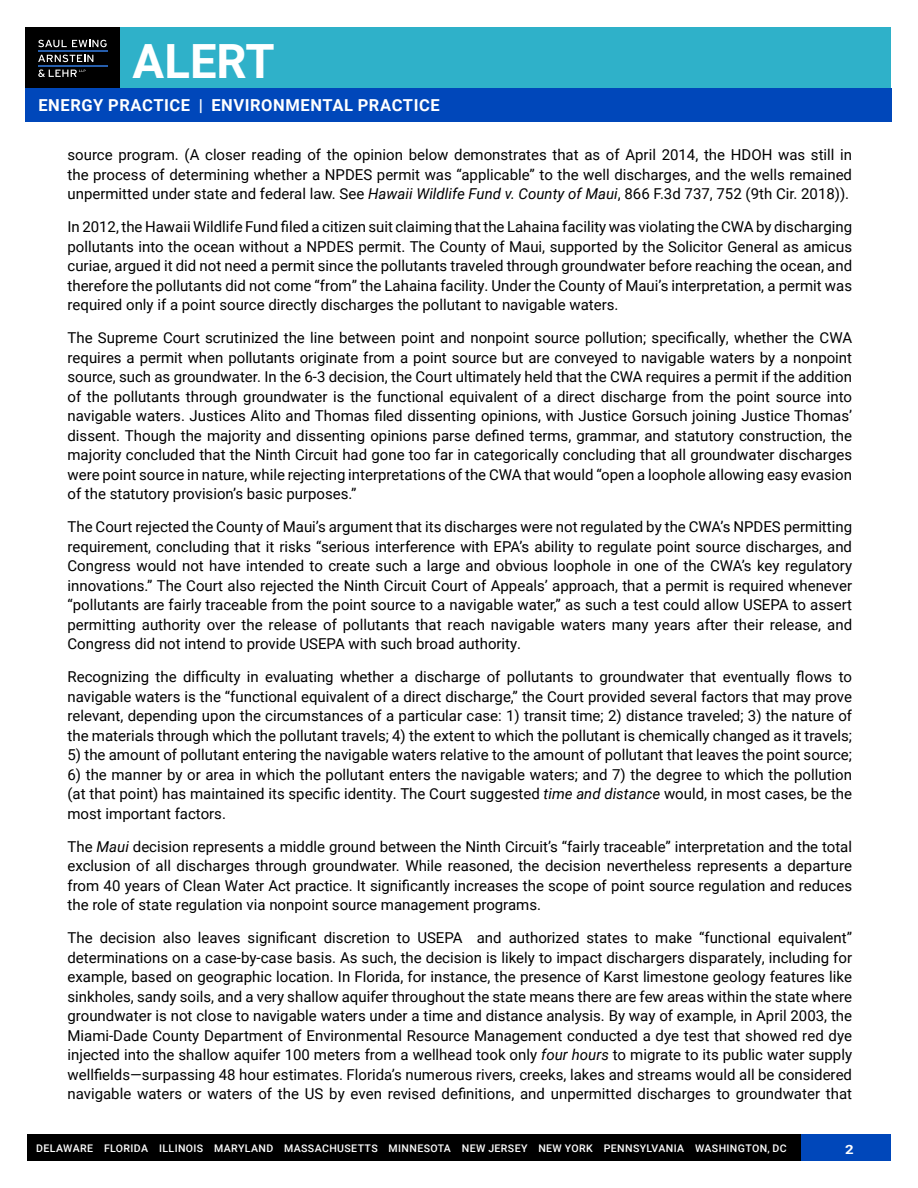
<style>
.page{position:relative;width:918px;height:1188px;background:#fff}
.page>*{position:absolute;margin:0;border:0;box-sizing:border-box;transform-origin:0 0}
.t1{font:700 47.25px "Roboto";color:#fff}
.t2{font:700 16.5px "Roboto";letter-spacing:.035em;color:#fff}
.t3{font:15px/19.5px "Roboto";color:#000;text-align:justify}
.t4{font:700 12.75px "Roboto";color:#fff;scale:1.17 1}
.t5{font:500 10.5px "Roboto";letter-spacing:.035em;color:#fff}
.s1{font-style:italic}
</style>
<div class="page">
<div style="left:120px;top:27px;width:771px;height:95px;background:#2fb1c9"></div>
<div style="left:25px;top:88px;width:866px;height:34px;background:#0047ba"></div>
<div style="left:27px;top:1135px;width:775px;height:26px;background:#000"></div>
<div style="left:802px;top:1135px;width:89px;height:26px;background:#0047ba"></div>
<div style="left:25px;top:27px;width:95px;height:61px;background:#000"></div>
<svg style="left:38px;top:40px;width:69px;height:7px"></svg>
<svg style="left:38px;top:55px;width:55px;height:7px"></svg>
<svg style="left:38px;top:69px;width:48px;height:8px"></svg>
<hr style="left:38px;top:50px;width:69px;height:2px;background:#265eac">
<hr style="left:38px;top:65px;width:69px;height:2px;background:#265eac">
<h1 class="t1" style="left:133px;top:28px;width:144px">ALERT</h1>
<p class="t2" style="left:38px;top:93px;width:403px">ENERGY PRACTICE | ENVIRONMENTAL PRACTICE</p>
<p class="t3" style="left:68px;top:145px;width:786px">source program. (A closer reading of the opinion below demonstrates that as of April 2014, the HDOH was still in the process of determining whether a NPDES permit was “applicable” to the well discharges, and the wells remained unpermitted under state and federal law. See <span class="s1">Hawaii Wildlife Fund v. County of Maui</span>, 866 F.3d 737, 752 (9th Cir. 2018)).</p>
<p class="t3" style="left:68px;top:217px;width:786px">In 2012, the Hawaii Wildlife Fund filed a citizen suit claiming that the Lahaina facility was violating the CWA by discharging pollutants into the ocean without a NPDES permit. The County of Maui, supported by the Solicitor General as amicus curiae, argued it did not need a permit since the pollutants traveled through groundwater before reaching the ocean, and therefore the pollutants did not come “from” the Lahaina facility. Under the County of Maui’s interpretation, a permit was required only if a point source directly discharges the pollutant to navigable waters.</p>
<p class="t3" style="left:68px;top:328px;width:786px">The Supreme Court scrutinized the line between point and nonpoint source pollution; specifically, whether the CWA requires a permit when pollutants originate from a point source but are conveyed to navigable waters by a nonpoint source, such as groundwater. In the 6-3 decision, the Court ultimately held that the CWA requires a permit if the addition of the pollutants through groundwater is the functional equivalent of a direct discharge from the point source into navigable waters. Justices Alito and Thomas filed dissenting opinions, with Justice Gorsuch joining Justice Thomas’ dissent. Though the majority and dissenting opinions parse defined terms, grammar, and statutory construction, the majority concluded that the Ninth Circuit had gone too far in categorically concluding that all groundwater discharges were point source in nature, while rejecting interpretations of the CWA that would “open a loophole allowing easy evasion of the statutory provision’s basic purposes.”</p>
<p class="t3" style="left:68px;top:517px;width:786px">The Court rejected the County of Maui’s argument that its discharges were not regulated by the CWA’s NPDES permitting requirement, concluding that it risks “serious interference with EPA’s ability to regulate point source discharges, and Congress would not have intended to create such a large and obvious loophole in one of the CWA’s key regulatory innovations.” The Court also rejected the Ninth Circuit Court of Appeals’ approach, that a permit is required whenever “pollutants are fairly traceable from the point source to a navigable water,” as such a test could allow USEPA to assert permitting authority over the release of pollutants that reach navigable waters many years after their release, and Congress did not intend to provide USEPA with such broad authority.</p>
<p class="t3" style="left:68px;top:667px;width:786px">Recognizing the difficulty in evaluating whether a discharge of pollutants to groundwater that eventually flows to navigable waters is the “functional equivalent of a direct discharge,” the Court provided several factors that may prove relevant, depending upon the circumstances of a particular case: 1) transit time; 2) distance traveled; 3) the nature of the materials through which the pollutant travels; 4) the extent to which the pollutant is chemically changed as it travels;</p>
<p class="t3" style="left:68px;top:745px;width:786px">5) the amount of pollutant entering the navigable waters relative to the amount of pollutant that leaves the point source;</p>
<p class="t3" style="left:68px;top:764px;width:786px">6) the manner by or area in which the pollutant enters the navigable waters; and 7) the degree to which the pollution (at that point) has maintained its specific identity. The Court suggested <span class="s1">time and distance</span> would, in most cases, be the most important factors.</p>
<p class="t3" style="left:68px;top:836px;width:786px">The <span class="s1">Maui</span> decision represents a middle ground between the Ninth Circuit’s “fairly traceable” interpretation and the total exclusion of all discharges through groundwater. While reasoned, the decision nevertheless represents a departure from 40 years of Clean Water Act practice. It significantly increases the scope of point source regulation and reduces the role of state regulation via nonpoint source management programs.</p>
<p class="t3" style="left:68px;top:928px;width:786px">The decision also leaves significant discretion to USEPA and authorized states to make “functional equivalent” determinations on a case-by-case basis. As such, the decision is likely to impact dischargers disparately, including for example, based on geographic location. In Florida, for instance, the presence of Karst limestone geology features like sinkholes, sandy soils, and a very shallow aquifer throughout the state means there are few areas within the state where groundwater is not close to navigable waters under a time and distance analysis. By way of example, in April 2003, the Miami-Dade County Department of Environmental Resource Management conducted a dye test that showed red dye injected into the shallow aquifer 100 meters from a wellhead took only <span class="s1">four hours</span> to migrate to its public water supply wellfields—surpassing 48 hour estimates. Florida’s numerous rivers, creeks, lakes and streams would all be considered navigable waters or waters of the US by even revised definitions, and unpermitted discharges to groundwater that</p>
<p class="t5" style="left:36px;top:1140px;width:752px">DELAWARE FLORIDA ILLINOIS MARYLAND MASSACHUSETTS MINNESOTA NEW JERSEY NEW YORK PENNSYLVANIA WASHINGTON, DC</p>
<p class="t4" style="left:845px;top:1140px;width:9px">2</p>
</div>
